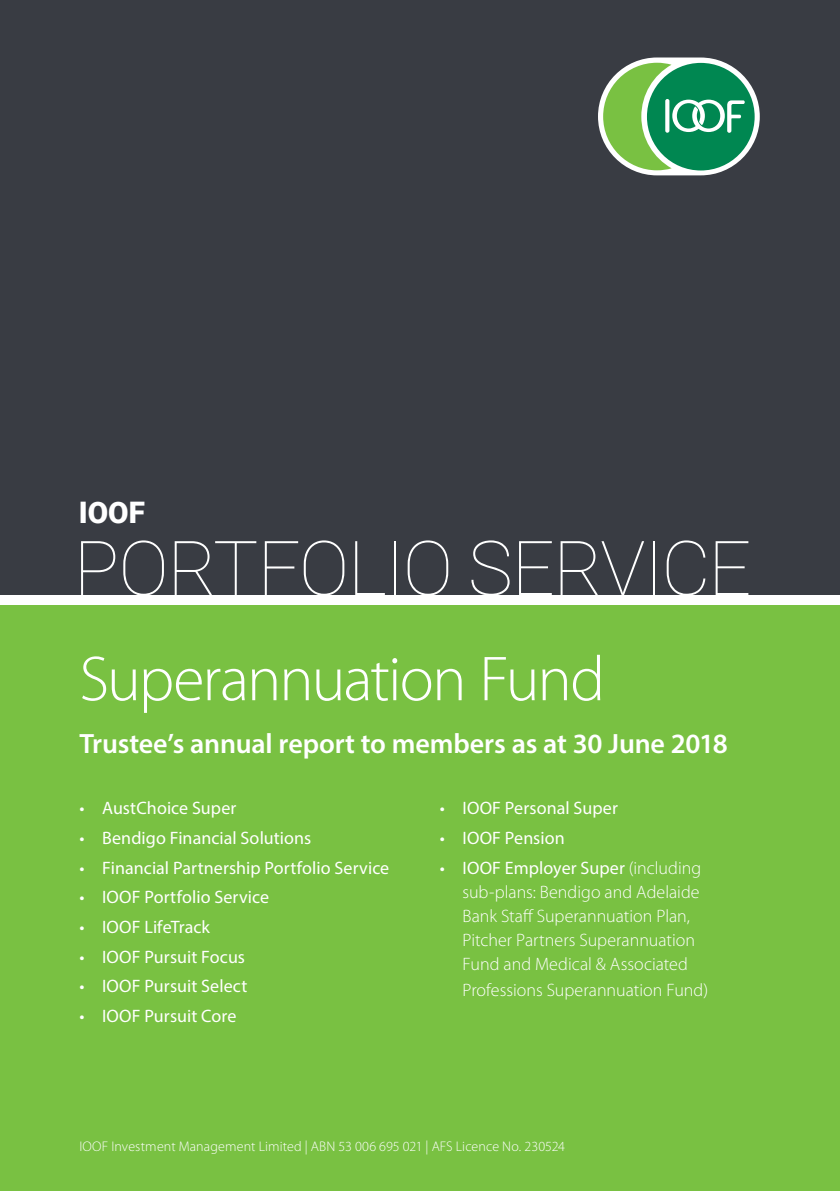
<style>
.page{position:relative;width:840px;height:1191px;background:#fff}
.page>*{position:absolute;margin:0;border:0;box-sizing:border-box;transform-origin:0 0}
.t1{font:100 75.6px "Roboto";letter-spacing:-.02em;color:#fff}
.t2{font:300 64px "Myriad Pro";letter-spacing:-.03em;color:#fff}
.t3{font:900 29.6px "Roboto";color:#fff}
.t4{font:600 28px "Myriad Pro";letter-spacing:-.005em;color:#fff}
.t5{font:18px "Myriad Pro";letter-spacing:.005em;color:#fff}
.t6{font:300 18px/24px "Myriad Pro";color:#fff}
.t7{font:300 14px "Myriad Pro";letter-spacing:.01em;color:#fff}
.s1{font-weight:400}
</style>
<div class="page">
<div style="left:0;top:601px;width:839px;height:590px;background:#79c142"></div>
<div style="left:0;top:0;width:839px;height:601px;background:#393c43"></div>
<div style="left:0;top:595px;width:839px;height:10px;background:#fff"></div>
<svg style="left:597px;top:57px;width:162px;height:118px"></svg>
<div style="left:646px;top:63px;width:108px;height:107px;background:#008751;border-radius:50%"></div>
<svg style="left:602px;top:63px;width:142px;height:107px"></svg>
<h3 class="t3" style="left:79px;top:492px;width:68px">IOOF</h3>
<h1 class="t1" style="left:74px;top:515px;width:678px">PORTFOLIO SERVICE</h1>
<h2 class="t2" style="left:79px;top:640px;width:527px">Superannuation Fund</h2>
<h3 class="t4" style="left:79px;top:726px;width:649px">Trustee’s annual report to members as at 30 June 2018</h3>
<p class="t5" style="left:79px;top:797px;width:158px">• AustChoice Super</p>
<p class="t5" style="left:79px;top:827px;width:233px">• Bendigo Financial Solutions</p>
<p class="t5" style="left:79px;top:856px;width:311px">• Financial Partnership Portfolio Service</p>
<p class="t5" style="left:79px;top:886px;width:191px">• IOOF Portfolio Service</p>
<p class="t5" style="left:79px;top:916px;width:132px">• IOOF LifeTrack</p>
<p class="t5" style="left:79px;top:945px;width:167px">• IOOF Pursuit Focus</p>
<p class="t5" style="left:79px;top:975px;width:169px">• IOOF Pursuit Select</p>
<p class="t5" style="left:79px;top:1005px;width:158px">• IOOF Pursuit Core</p>
<p class="t5" style="left:439px;top:797px;width:179px">• IOOF Personal Super</p>
<p class="t5" style="left:439px;top:827px;width:126px">• IOOF Pension</p>
<p class="t6" style="left:462px;top:855px;width:240px;text-indent:-23px"><span class="s1">• IOOF Employer Super</span> (including sub-plans: Bendigo and Adelaide<br>Bank Staff Superannuation Plan,<br>Pitcher Partners Superannuation<br>Fund and Medical &amp; Associated</p>
<p class="t6" style="left:462px;top:977px;width:247px">Professions Superannuation Fund)</p>
<p class="t7" style="left:79px;top:1138px;width:487px">IOOF Investment Management Limited | ABN 53 006 695 021 | AFS Licence No. 230524</p>
</div>
